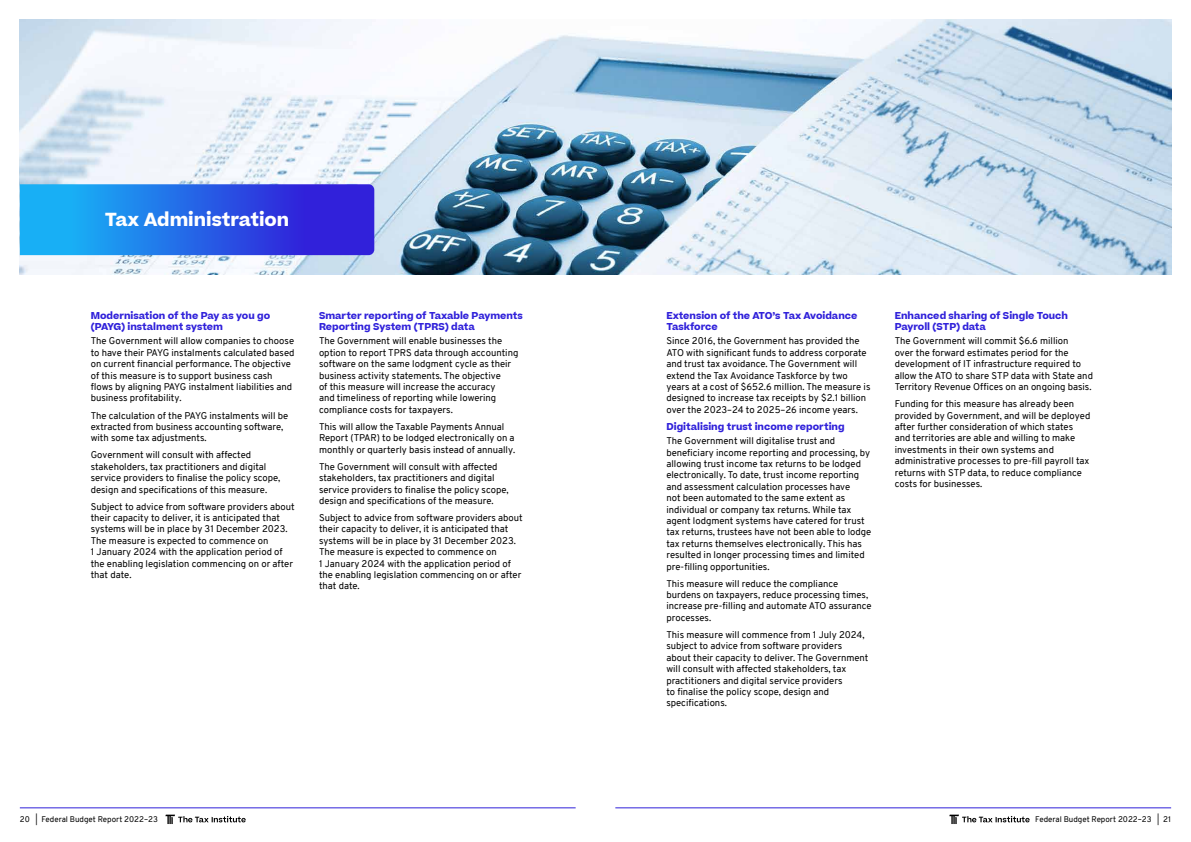
<style>
.page{position:relative;width:1191px;height:842px;background:#fff}
.page>*{position:absolute;margin:0;border:0;box-sizing:border-box;transform-origin:0 0}
.t1{font:700 18px "Beatrice";color:#fff}
.t2{font:9.5px/11.4px "Overpass";color:#000}
.t3{font:700 9.5px/11.4px "Beatrice";color:#3021da}
.t4{font:8px "Overpass";color:#000}
</style>
<div class="page">
<hr style="left:615px;top:808px;width:556px;height:1px;background:#3021da">
<svg style="left:949px;top:815px;width:80px;height:9px"></svg>
<hr style="left:20px;top:808px;width:555px;height:1px;background:#3021da">
<svg style="left:165px;top:815px;width:81px;height:9px"></svg>
<img style="left:20px;top:20px;width:1151px;height:255px">
<svg style="left:20px;top:184px;width:354px;height:71px;background:#2565e6"></svg>
<h1 class="t1" style="left:105px;top:207px;width:186px">Tax Administration</h1>
<p class="t3" style="left:91px;top:310px;width:181px">Modernisation of the Pay as you go (PAYG) instalment system</p>
<p class="t2" style="left:91px;top:335px;width:205px">The Government will allow companies to choose to have their PAYG instalments calculated based on current financial performance. The objective of this measure is to support business cash flows by aligning PAYG instalment liabilities and business profitability.</p>
<p class="t2" style="left:91px;top:409px;width:199px">The calculation of the PAYG instalments will be extracted from business accounting software, with some tax adjustments.</p>
<p class="t2" style="left:91px;top:449px;width:191px">Government will consult with affected stakeholders, tax practitioners and digital service providers to finalise the policy scope, design and specifications of this measure.</p>
<p class="t2" style="left:91px;top:501px;width:205px">Subject to advice from software providers about their capacity to deliver, it is anticipated that systems will be in place by 31 December 2023.<br>The measure is expected to commence on<br>1 January 2024 with the application period of the enabling legislation commencing on or after that date.</p>
<p class="t3" style="left:319px;top:310px;width:205px">Smarter reporting of Taxable Payments<br>Reporting System (TPRS) data</p>
<p class="t2" style="left:319px;top:335px;width:201px">The Government will enable businesses the option to report TPRS data through accounting software on the same lodgment cycle as their business activity statements. The objective<br>of this measure will increase the accuracy<br>and timeliness of reporting while lowering compliance costs for taxpayers.</p>
<p class="t2" style="left:319px;top:421px;width:198px">This will allow the Taxable Payments Annual<br>Report (TPAR) to be lodged electronically on a monthly or quarterly basis instead of annually.</p>
<p class="t2" style="left:319px;top:461px;width:191px">The Government will consult with affected stakeholders, tax practitioners and digital service providers to finalise the policy scope, design and specifications of the measure.</p>
<p class="t2" style="left:319px;top:512px;width:205px">Subject to advice from software providers about their capacity to deliver, it is anticipated that systems will be in place by 31 December 2023.<br>The measure is expected to commence on<br>1 January 2024 with the application period of the enabling legislation commencing on or after that date.</p>
<p class="t3" style="left:666px;top:310px;width:192px">Extension of the ATO’s Tax Avoidance<br>Taskforce</p>
<p class="t2" style="left:666px;top:335px;width:206px">Since 2016, the Government has provided the ATO with significant funds to address corporate and trust tax avoidance. The Government will extend the Tax Avoidance Taskforce by two years at a cost of $652.6 million. The measure is designed to increase tax receipts by $2.1 billion over the 2023–24 to 2025–26 income years.</p>
<p class="t3" style="left:666px;top:421px;width:180px">Digitalising trust income reporting</p>
<p class="t2" style="left:666px;top:435px;width:206px">The Government will digitalise trust and beneficiary income reporting and processing, by allowing trust income tax returns to be lodged electronically. To date, trust income reporting and assessment calculation processes have<br>not been automated to the same extent as individual or company tax returns. While tax agent lodgment systems have catered for trust tax returns, trustees have not been able to lodge tax returns themselves electronically. This has resulted in longer processing times and limited pre-filling opportunities.</p>
<p class="t2" style="left:666px;top:578px;width:207px">This measure will reduce the compliance burdens on taxpayers, reduce processing times, increase pre-filling and automate ATO assurance processes.</p>
<p class="t2" style="left:666px;top:629px;width:203px">This measure will commence from 1 July 2024, subject to advice from software providers about their capacity to deliver. The Government will consult with affected stakeholders, tax practitioners and digital service providers<br>to finalise the policy scope, design and specifications.</p>
<p class="t3" style="left:894px;top:310px;width:175px">Enhanced sharing of Single Touch<br>Payroll (STP) data</p>
<p class="t2" style="left:894px;top:335px;width:200px">The Government will commit $6.6 million<br>over the forward estimates period for the development of IT infrastructure required to allow the ATO to share STP data with State and Territory Revenue Offices on an ongoing basis.</p>
<p class="t2" style="left:894px;top:398px;width:197px">Funding for this measure has already been provided by Government, and will be deployed after further consideration of which states and territories are able and willing to make investments in their own systems and administrative processes to pre-fill payroll tax returns with STP data, to reduce compliance costs for businesses.</p>
<p class="t4" style="left:20px;top:814px;width:139px">20 | Federal Budget Report 2022–23</p>
<p class="t4" style="left:1035px;top:814px;width:137px">Federal Budget Report 2022–23 | 21</p>
</div>
